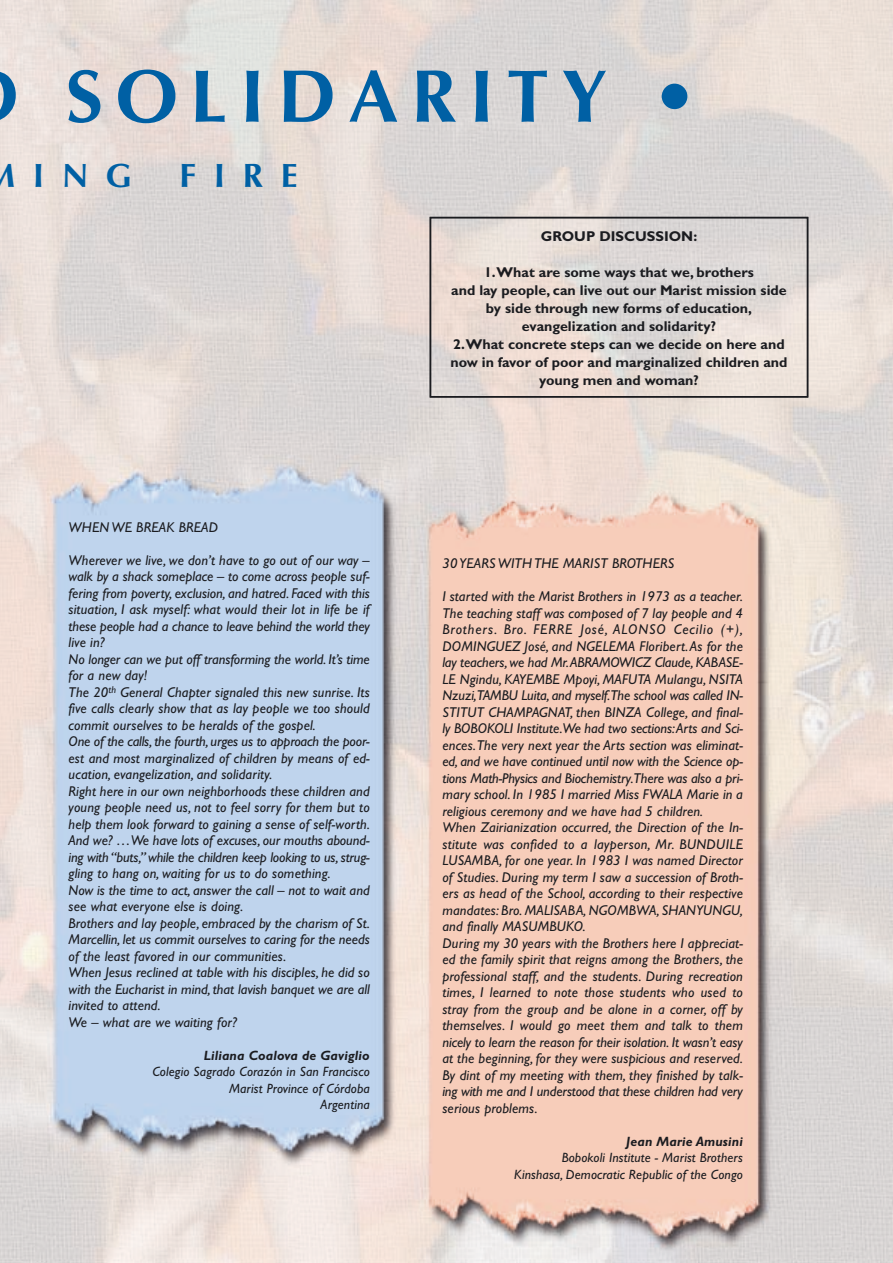
<style>
.page{position:relative;width:893px;height:1263px;background:#fff}
.page>*{position:absolute;margin:0;border:0;box-sizing:border-box;transform-origin:0 0}
.t1{font:700 75px "Optima";letter-spacing:.165em;color:#0060a4}
.t2{font:700 33.75px "Optima";letter-spacing:.52em;color:#0060a4}
.t3{font:italic 14.25px/16.5px "Gill Sans";letter-spacing:.01em;color:#1b1c20}
.t4{font:700 14.25px/18px "Gill Sans";color:#1b1c20;text-align:center}
.t5{font:italic 13.5px/16.5px "Gill Sans";letter-spacing:.01em;color:#1b1c20;text-align:right}
.t6{font:italic 700 13.5px "Gill Sans";letter-spacing:.01em;color:#1b1c20}
</style>
<div class="page">
<img style="left:0;top:0;width:892px;height:1263px">
<div style="left:429px;top:217px;width:379px;height:181px;border:2px solid #1b1c20"></div>
<h1 class="t1" style="left:65px;top:65px;width:633px">SOLIDARITY •</h1>
<h2 class="t2" style="left:-14px;top:161px;width:148px">MING</h2>
<h2 class="t2" style="left:180px;top:161px;width:120px">FIRE</h2>
<p class="t3" style="left:69px;top:520px;width:151px">WHEN WE BREAK BREAD</p>
<p class="t3" style="left:69px;top:553px;width:303px">Wherever we live, we don’t have to go out of our way – walk by a shack someplace – to come across people suf&shy;fering from poverty, exclusion, and hatred. Faced with this situation, I ask myself: what would their lot in life be if these people had a chance to leave behind the world they live in?<br>No longer can we put off transforming the world. It’s time for a new day!<br>The 20<sup>th</sup> General Chapter signaled this new sunrise. Its five calls clearly show that as lay people we too should commit ourselves to be heralds of the gospel.<br>One of the calls, the fourth, urges us to approach the poor&shy;est and most marginalized of children by means of ed&shy;ucation, evangelization, and solidarity.<br>Right here in our own neighborhoods these children and young people need us, not to feel sorry for them but to help them look forward to gaining a sense of self-worth.<br>And we? …We have lots of excuses, our mouths abound&shy;ing with “buts,” while the children keep looking to us, strug&shy;gling to hang on, waiting for us to do something.<br>Now is the time to act, answer the call – not to wait and see what everyone else is doing.<br>Brothers and lay people, embraced by the charism of St.<br>Marcellin, let us commit ourselves to caring for the needs of the least favored in our communities.<br>When Jesus reclined at table with his disciples, he did so with the Eucharist in mind, that lavish banquet we are all invited to attend.<br>We – what are we waiting for?</p>
<p class="t6" style="left:204px;top:1051px;width:167px">Liliana Coalova de Gaviglio</p>
<p class="t5" style="left:152px;top:1065px;width:219px">Colegio Sagrado Corazón in San Francisco<br>Marist Province of Córdoba<br>Argentina</p>
<p class="t4" style="left:541px;top:228px;width:158px">GROUP DISCUSSION:</p>
<p class="t4" style="left:450px;top:264px;width:339px">1.What are some ways that we, brothers<br>and lay people, can live out our Marist mission side by side through new forms of education, evangelization and solidarity?<br>2.What concrete steps can we decide on here and now in favor of poor and marginalized children and young men and woman?</p>
<p class="t3" style="left:442px;top:557px;width:233px">30 YEARS WITH THE MARIST BROTHERS</p>
<p class="t3" style="left:442px;top:590px;width:302px">I started with the Marist Brothers in 1973 as a teacher.<br>The teaching staff was composed of 7 lay people and 4<br>Brothers. Bro. FERRE José, ALONSO Cecilio (+), DOMINGUEZ José, and NGELEMA Floribert.As for the lay teachers, we had Mr.ABRAMOWICZ Claude, KABASE-LE Ngindu, KAYEMBE Mpoyi, MAFUTA Mulangu, NSITA Nzuzi,TAMBU Luita, and myself.The school was called IN-STITUT CHAMPAGNAT, then BINZA College, and final&shy;ly BOBOKOLI Institute.We had two sections:Arts and Sci&shy;ences.The very next year the Arts section was eliminat&shy;ed, and we have continued until now with the Science op&shy;tions Math-Physics and Biochemistry.There was also a pri&shy;mary school. In 1985 I married Miss FWALA Marie in a religious ceremony and we have had 5 children.<br>When Zairianization occurred, the Direction of the In&shy;stitute was confided to a layperson, Mr. BUNDUILE LUSAMBA, for one year. In 1983 I was named Director of Studies. During my term I saw a succession of Broth&shy;ers as head of the School, according to their respective mandates: Bro. MALISABA, NGOMBWA, SHANYUNGU, and finally MASUMBUKO.<br>During my 30 years with the Brothers here I appreciat&shy;ed the family spirit that reigns among the Brothers, the professional staff, and the students. During recreation times, I learned to note those students who used to stray from the group and be alone in a corner, off by themselves. I would go meet them and talk to them nicely to learn the reason for their isolation. It wasn’t easy at the beginning, for they were suspicious and reserved.<br>By dint of my meeting with them, they finished by talk&shy;ing with me and I understood that these children had very serious problems.</p>
<p class="t6" style="left:626px;top:1137px;width:118px">Jean Marie Amusini</p>
<p class="t5" style="left:514px;top:1151px;width:230px">Bobokoli Institute - Marist Brothers<br>Kinshasa, Democratic Republic of the Congo</p>
</div>
